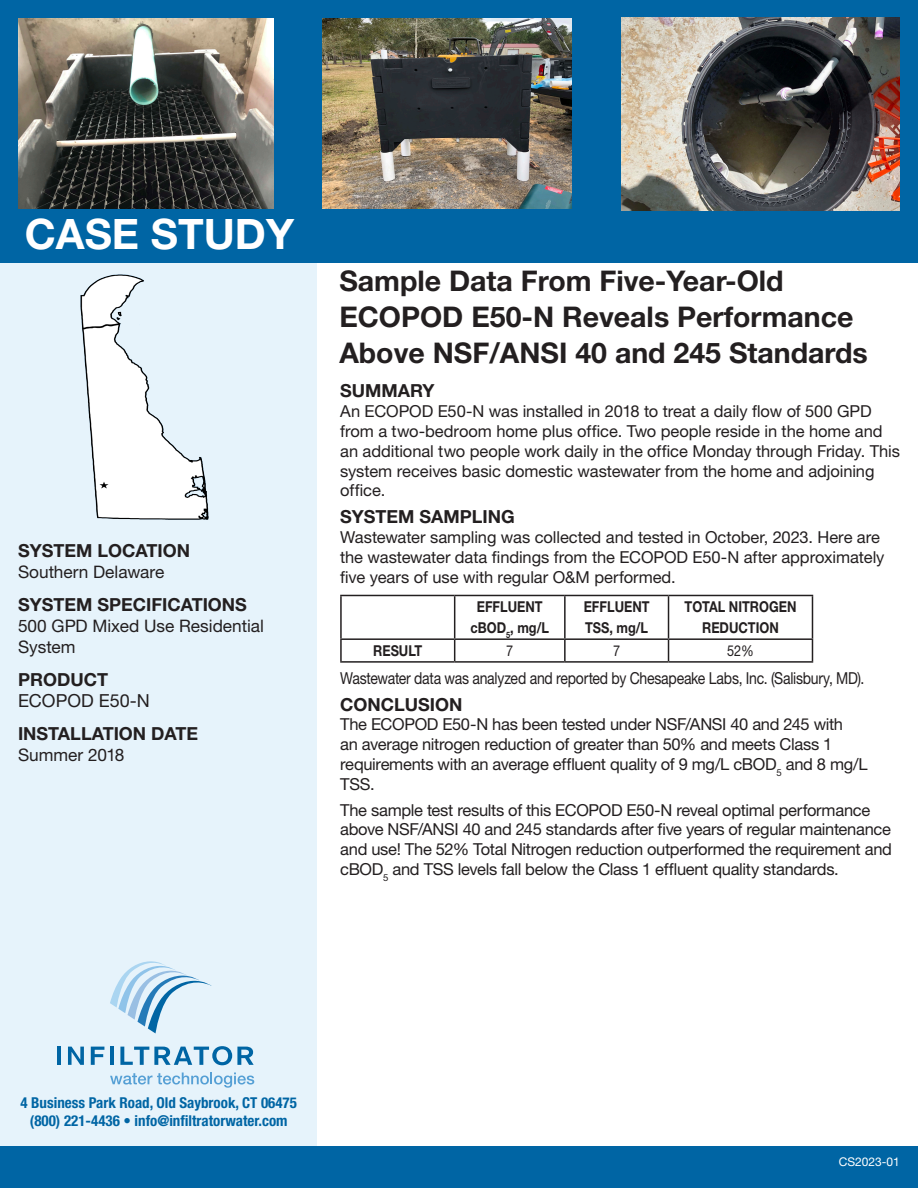
<style>
.page{position:relative;width:918px;height:1188px;background:#fff}
.page>*{position:absolute;margin:0;border:0;box-sizing:border-box;transform-origin:0 0}
.t1{font:700 42px "Helvetica Neue LT Pro";color:#fff}
.t2{font:700 28.5px/36px "Helvetica Neue LT Pro";color:#231f20}
.S2_-_Column{font:700 18px "Helvetica Neue LT Pro";color:#231f20}
.S2_-_Column-2{font:18px/21px "Helvetica Neue LT Pro";color:#231f20}
.T2_-_Column{font:17.25px/21px "Helvetica Neue LT Pro";color:#231f20}
.t3{font:16.5px/19.8px "Helvetica Neue LT Pro";letter-spacing:-.015em;color:#231f20}
.t4{font:16.5px "Helvetica Neue LT Pro";letter-spacing:-.015em;color:#231f20;scale:.85 1}
.t5{font:700 condensed 15px "Helvetica Neue LT Pro";color:#0065a4}
.S1{font:700 15px/21px "Helvetica Neue LT Pro";color:#231f20;text-align:center;scale:.85 1}
.S1-2{font:15px "Helvetica Neue LT Pro";color:#231f20;scale:.85 1}
.Footer_ID{font:12px "Helvetica Neue LT Pro";color:#fff}
.s1{font-weight:700}
</style>
<div class="page">
<div style="left:0;top:263px;width:317px;height:885px;background:#e6f3fb"></div>
<div style="left:0;top:0;width:918px;height:263px;background:#0065a4"></div>
<hr style="left:340px;top:595px;width:115px;height:1px;background:#231f20">
<hr style="left:340px;top:596px;width:2px;height:42px;background:#231f20">
<hr style="left:455px;top:595px;width:110px;height:1px;background:#231f20">
<hr style="left:454px;top:596px;width:1px;height:42px;background:#231f20">
<hr style="left:565px;top:595px;width:104px;height:1px;background:#231f20">
<hr style="left:564px;top:596px;width:2px;height:42px;background:#231f20">
<hr style="left:669px;top:595px;width:144px;height:1px;background:#231f20">
<hr style="left:668px;top:596px;width:1px;height:42px;background:#231f20">
<hr style="left:812px;top:596px;width:1px;height:42px;background:#231f20">
<hr style="left:340px;top:638px;width:115px;height:2px;background:#231f20">
<hr style="left:340px;top:640px;width:2px;height:21px;background:#231f20">
<hr style="left:455px;top:638px;width:110px;height:2px;background:#231f20">
<svg style="left:454px;top:640px;width:1px;height:21px"></svg>
<hr style="left:565px;top:638px;width:104px;height:2px;background:#231f20">
<hr style="left:564px;top:640px;width:2px;height:21px;background:#231f20">
<hr style="left:669px;top:638px;width:144px;height:2px;background:#231f20">
<svg style="left:668px;top:640px;width:1px;height:21px"></svg>
<svg style="left:812px;top:640px;width:1px;height:21px"></svg>
<hr style="left:340px;top:661px;width:115px;height:2px;background:#231f20">
<hr style="left:455px;top:661px;width:110px;height:2px;background:#231f20">
<hr style="left:565px;top:661px;width:104px;height:2px;background:#231f20">
<hr style="left:669px;top:661px;width:144px;height:2px;background:#231f20">
<div style="left:0;top:1146px;width:918px;height:42px;background:#0065a4"></div>
<svg style="left:110px;top:961px;width:102px;height:72px"></svg>
<svg style="left:110px;top:1073px;width:144px;height:15px"></svg>
<hr style="left:57px;top:1047px;width:4px;height:18px;background:#0065a4">
<svg style="left:68px;top:1047px;width:16px;height:18px"></svg>
<svg style="left:91px;top:1047px;width:13px;height:18px"></svg>
<hr style="left:110px;top:1047px;width:4px;height:18px;background:#0065a4">
<svg style="left:120px;top:1046px;width:134px;height:19px"></svg>
<img style="left:80px;top:274px;width:129px;height:246px">
<img style="left:323px;top:18px;width:248px;height:190px">
<img style="left:18px;top:18px;width:255px;height:190px">
<img style="left:621px;top:18px;width:279px;height:192px">
<p class="t1" style="left:25px;top:208px;width:271px">CASE STUDY</p>
<p class="S2_-_Column" style="left:18px;top:539px;width:174px">SYSTEM LOCATION</p>
<p class="T2_-_Column" style="left:18px;top:561px;width:148px">Southern Delaware</p>
<p class="S2_-_Column" style="left:18px;top:593px;width:231px">SYSTEM SPECIFICATIONS</p>
<p class="T2_-_Column" style="left:18px;top:615px;width:247px">500 GPD Mixed Use Residential<br>System</p>
<p class="S2_-_Column-2" style="left:18px;top:668px;width:133px"><span class="s1">PRODUCT<br></span>ECOPOD E50-N</p>
<p class="S2_-_Column" style="left:18px;top:722px;width:182px">INSTALLATION DATE</p>
<p class="T2_-_Column" style="left:18px;top:744px;width:108px">Summer 2018</p>
<h1 class="t2" style="left:339px;top:263px;width:530px">Sample Data From Five-Year-Old<br>ECOPOD E50-N Reveals Performance<br>Above NSF/ANSI 40 and 245 Standards</h1>
<p class="S2_-_Column" style="left:340px;top:380px;width:96px">SUMMARY</p>
<p class="t3" style="left:340px;top:401px;width:561px">An ECOPOD E50-N was installed in 2018 to treat a daily flow of 500 GPD from a two-bedroom home plus office. Two people reside in the home and an additional two people work daily in the office Monday through Friday. This system receives basic domestic wastewater from the home and adjoining office.</p>
<p class="S2_-_Column" style="left:340px;top:506px;width:176px">SYSTEM SAMPLING</p>
<p class="t3" style="left:340px;top:527px;width:546px">Wastewater sampling was collected and tested in October, 2023. Here are the wastewater data findings from the ECOPOD E50-N after approximately five years of use with regular O&amp;M performed.</p>
<p class="S1" style="left:471px;top:596px;width:94px">EFFLUENT cBOD<sub>5</sub>, mg/L</p>
<p class="S1" style="left:584px;top:596px;width:79px;text-align:left">EFFLUENT<br>TSS, mg/L</p>
<p class="S1" style="left:685px;top:596px;width:133px">TOTAL NITROGEN<br>REDUCTION</p>
<p class="S1" style="left:373px;top:640px;width:59px">RESULT</p>
<p class="S1-2" style="left:506px;top:641px;width:10px">7</p>
<p class="S1-2" style="left:613px;top:641px;width:10px">7</p>
<p class="S1-2" style="left:727px;top:641px;width:33px">52%</p>
<p class="t4" style="left:340px;top:668px;width:618px">Wastewater data was analyzed and reported by Chesapeake Labs, Inc. (Salisbury, MD).</p>
<p class="S2_-_Column" style="left:340px;top:693px;width:124px">CONCLUSION</p>
<p class="t3" style="left:340px;top:714px;width:529px">The ECOPOD E50-N has been tested under NSF/ANSI 40 and 245 with<br>an average nitrogen reduction of greater than 50% and meets Class 1 requirements with an average effluent quality of 9 mg/L cBOD<sub>5</sub> and 8 mg/L TSS.</p>
<p class="t3" style="left:340px;top:799px;width:553px">The sample test results of this ECOPOD E50-N reveal optimal performance above NSF/ANSI 40 and 245 standards after five years of regular maintenance and use! The 52% Total Nitrogen reduction outperformed the requirement and cBOD<sub>5</sub> and TSS levels fall below the Class 1 effluent quality standards.</p>
<p class="t5" style="left:21px;top:1094px;width:278px">4 Business Park Road, Old Saybrook, CT 06475</p>
<p class="t5" style="left:30px;top:1112px;width:259px">(800) 221-4436 • info@infiltratorwater.com</p>
<p class="Footer_ID" style="left:839px;top:1155px;width:63px">CS2023-01</p>
</div>
